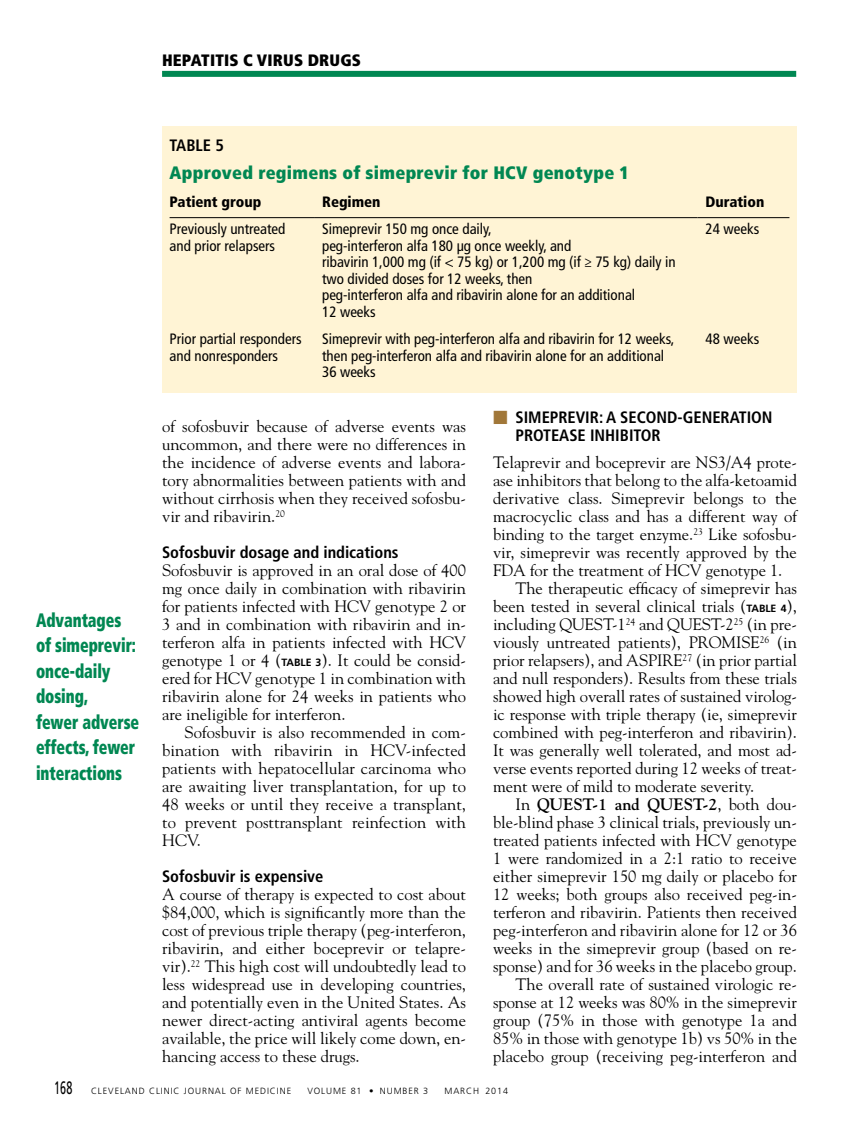
<style>
.page{position:relative;width:851px;height:1134px;background:#fff}
.page>*{position:absolute;margin:0;border:0;box-sizing:border-box;transform-origin:0 0}
.t1{font:900 condensed 19.5px/25.5px "Frutiger LT Std";letter-spacing:-.005em;color:#008752;scale:.8 1}
.t2{font:900 condensed 18px "Frutiger LT Std";letter-spacing:.015em;color:#008752}
.t3{font:16.5px/18px "Goudy Std";color:#000;text-align:justify}
.t4{font:700 condensed 16.5px/18px "Frutiger LT Std";color:#000}
.t5{font:700 16.5px "Goudy Std";color:#000}
.t6{font:900 condensed 16.5px "Frutiger LT Std";letter-spacing:.01em;color:#000}
.t7{font:condensed 15px/16.5px "Frutiger LT Std";color:#000}
.t8{font:900 condensed 15px "Frutiger LT Std";color:#000}
.t9{font:300 9px "Frutiger LT Std";letter-spacing:.1em;color:#000}
.s1{font-family:"Frutiger LT Std";font-weight:700;font-size:10.5px}
.s2{font-family:"Universal Std Newswith Comm Pi";font-weight:400;font-stretch:normal;color:#a17739}
.s3{font-weight:400}
.s4{font-weight:400;font-size:18px}
</style>
<div class="page">
<div style="left:162px;top:71px;width:634px;height:6px;background:#008752"></div>
<div style="left:162px;top:126px;width:634px;height:266px;background:#fff4d5"></div>
<hr style="left:170px;top:217px;width:144px;height:1px;background:#000">
<hr style="left:314px;top:217px;width:383px;height:1px;background:#000">
<hr style="left:697px;top:217px;width:92px;height:1px;background:#000">
<p class="t6" style="left:162px;top:51px;width:200px">HEPATITIS C VIRUS DRUGS</p>
<p class="t1" style="left:36px;top:607px;width:131px">Advantages of simeprevir: once-daily dosing,<br>fewer adverse effects, fewer interactions</p>
<p class="t4" style="left:170px;top:136px;width:56px">TABLE 5</p>
<p class="t2" style="left:170px;top:162px;width:461px">Approved regimens of simeprevir for HCV genotype 1</p>
<p class="t8" style="left:170px;top:193px;width:93px">Patient group</p>
<p class="t8" style="left:322px;top:193px;width:60px">Regimen</p>
<p class="t8" style="left:705px;top:193px;width:60px">Duration</p>
<p class="t7" style="left:170px;top:221px;width:117px">Previously untreated and prior relapsers</p>
<p class="t7" style="left:322px;top:221px;width:355px">Simeprevir 150 mg once daily,<br>peg-interferon alfa 180 µg once weekly, and<br>ribavirin 1,000 mg (if &lt; 75 kg) or 1,200 mg (if ≥ 75 kg) daily in two divided doses for 12 weeks, then<br>peg-interferon alfa and ribavirin alone for an additional<br>12 weeks</p>
<p class="t7" style="left:705px;top:221px;width:55px">24 weeks</p>
<p class="t7" style="left:170px;top:331px;width:134px">Prior partial responders and nonresponders</p>
<p class="t7" style="left:322px;top:331px;width:354px">Simeprevir with peg-interferon alfa and ribavirin for 12 weeks, then peg-interferon alfa and ribavirin alone for an additional<br>36 weeks</p>
<p class="t7" style="left:705px;top:331px;width:55px">48 weeks</p>
<p class="t3" style="left:162px;top:417px;width:305px">of sofosbuvir because of adverse events was uncommon, and there were no differences in the incidence of adverse events and labora&shy;tory abnormalities between patients with and without cirrhosis when they received sofosbu&shy;vir and ribavirin.<sup>20</sup></p>
<p class="t4" style="left:162px;top:543px;width:238px">Sofosbuvir dosage and indications</p>
<p class="t3" style="left:162px;top:561px;width:305px">Sofosbuvir is approved in an oral dose of 400 mg once daily in combination with ribavirin for patients infected with HCV genotype 2 or 3 and in combination with ribavirin and in&shy;terferon alfa in patients infected with HCV genotype 1 or 4 (<span class="s1">TABLE 3</span>). It could be consid&shy;ered for HCV genotype 1 in combination with ribavirin alone for 24 weeks in patients who are ineligible for interferon.</p>
<p class="t3" style="left:162px;top:723px;width:305px;text-indent:23px">Sofosbuvir is also recommended in com&shy;bination with ribavirin in HCV-infected patients with hepatocellular carcinoma who are awaiting liver transplantation, for up to 48 weeks or until they receive a transplant, to prevent posttransplant reinfection with HCV.</p>
<p class="t4" style="left:162px;top:867px;width:163px">Sofosbuvir is expensive</p>
<p class="t3" style="left:162px;top:885px;width:305px">A course of therapy is expected to cost about $84,000, which is significantly more than the cost of previous triple therapy (peg-interferon, ribavirin, and either boceprevir or telapre&shy;vir).<sup>22</sup> This high cost will undoubtedly lead to less widespread use in developing countries, and potentially even in the United States. As newer direct-acting antiviral agents become available, the price will likely come down, en&shy;hancing access to these drugs.</p>
<p class="t4" style="left:515px;top:408px;width:258px;text-indent:-23px"><span class="s2">■</span> SIMEPREVIR: A SECOND-GENERATION<br>PROTEASE INHIBITOR</p>
<p class="t3" style="left:493px;top:453px;width:305px">Telaprevir and boceprevir are NS3/A4 prote-</p>
<p class="t3" style="left:493px;top:471px;width:305px">ase inhibitors that belong to the alfa-ketoamid</p>
<p class="t3" style="left:493px;top:489px;width:305px">derivative class. Simeprevir belongs to the</p>
<p class="t3" style="left:493px;top:507px;width:305px">macrocyclic class and has a different way of</p>
<p class="t3" style="left:493px;top:525px;width:305px">binding to the target enzyme.<sup>23</sup> Like sofosbu-</p>
<p class="t3" style="left:493px;top:543px;width:305px">vir, simeprevir was recently approved by the</p>
<p class="t3" style="left:493px;top:561px;width:291px">FDA for the treatment of HCV genotype 1.</p>
<p class="t3" style="left:515px;top:579px;width:283px">The therapeutic efficacy of simeprevir has</p>
<p class="t3" style="left:493px;top:597px;width:305px">been tested in several clinical trials (<span class="s1">TABLE 4</span>),</p>
<p class="t3" style="left:493px;top:615px;width:305px">including QUEST-1<sup>24</sup> and QUEST-2<sup>25</sup> (in pre-</p>
<p class="t3" style="left:493px;top:633px;width:305px">viously untreated patients), PROMISE<sup>26</sup> (in</p>
<p class="t3" style="left:493px;top:651px;width:305px">prior relapsers), and ASPIRE<sup>27</sup> (in prior partial</p>
<p class="t3" style="left:493px;top:669px;width:305px">and null responders). Results from these trials</p>
<p class="t3" style="left:493px;top:687px;width:305px">showed high overall rates of sustained virolog-</p>
<p class="t3" style="left:493px;top:705px;width:305px">ic response with triple therapy (ie, simeprevir</p>
<p class="t3" style="left:493px;top:723px;width:305px">combined with peg-interferon and ribavirin).</p>
<p class="t3" style="left:493px;top:741px;width:305px">It was generally well tolerated, and most ad-</p>
<p class="t3" style="left:493px;top:759px;width:305px">verse events reported during 12 weeks of treat-</p>
<p class="t3" style="left:493px;top:777px;width:263px">ment were of mild to moderate severity.</p>
<p class="t5" style="left:515px;top:794px;width:283px"><span class="s3">In</span> QUEST-1 and QUEST-2<span class="s3">, both dou-</span></p>
<p class="t3" style="left:493px;top:813px;width:305px">ble-blind phase 3 clinical trials, previously un-</p>
<p class="t3" style="left:493px;top:831px;width:305px">treated patients infected with HCV genotype</p>
<p class="t3" style="left:493px;top:849px;width:305px">1 were randomized in a 2:1 ratio to receive</p>
<p class="t3" style="left:493px;top:867px;width:305px">either simeprevir 150 mg daily or placebo for</p>
<p class="t3" style="left:493px;top:885px;width:305px">12 weeks; both groups also received peg-in-</p>
<p class="t3" style="left:493px;top:903px;width:305px">terferon and ribavirin. Patients then received</p>
<p class="t3" style="left:493px;top:921px;width:305px">peg-interferon and ribavirin alone for 12 or 36</p>
<p class="t3" style="left:493px;top:939px;width:305px">weeks in the simeprevir group (based on re-</p>
<p class="t3" style="left:493px;top:957px;width:305px">sponse) and for 36 weeks in the placebo group.</p>
<p class="t3" style="left:515px;top:975px;width:283px">The overall rate of sustained virologic re-</p>
<p class="t3" style="left:493px;top:993px;width:305px">sponse at 12 weeks was 80% in the simeprevir</p>
<p class="t3" style="left:493px;top:1011px;width:305px">group (75% in those with genotype 1a and</p>
<p class="t3" style="left:493px;top:1029px;width:305px">85% in those with genotype 1b) vs 50% in the</p>
<p class="t3" style="left:493px;top:1047px;width:305px">placebo group (receiving peg-interferon and</p>
<p class="t9" style="left:54px;top:1085px;width:239px"><span class="s4">168</span> CLEVELAND CLINIC JOURNAL OF MEDICINE</p>
<p class="t9" style="left:307px;top:1085px;width:122px">VOLUME 81 • NUMBER 3</p>
<p class="t9" style="left:444px;top:1085px;width:65px">MARCH 2014</p>
</div>
